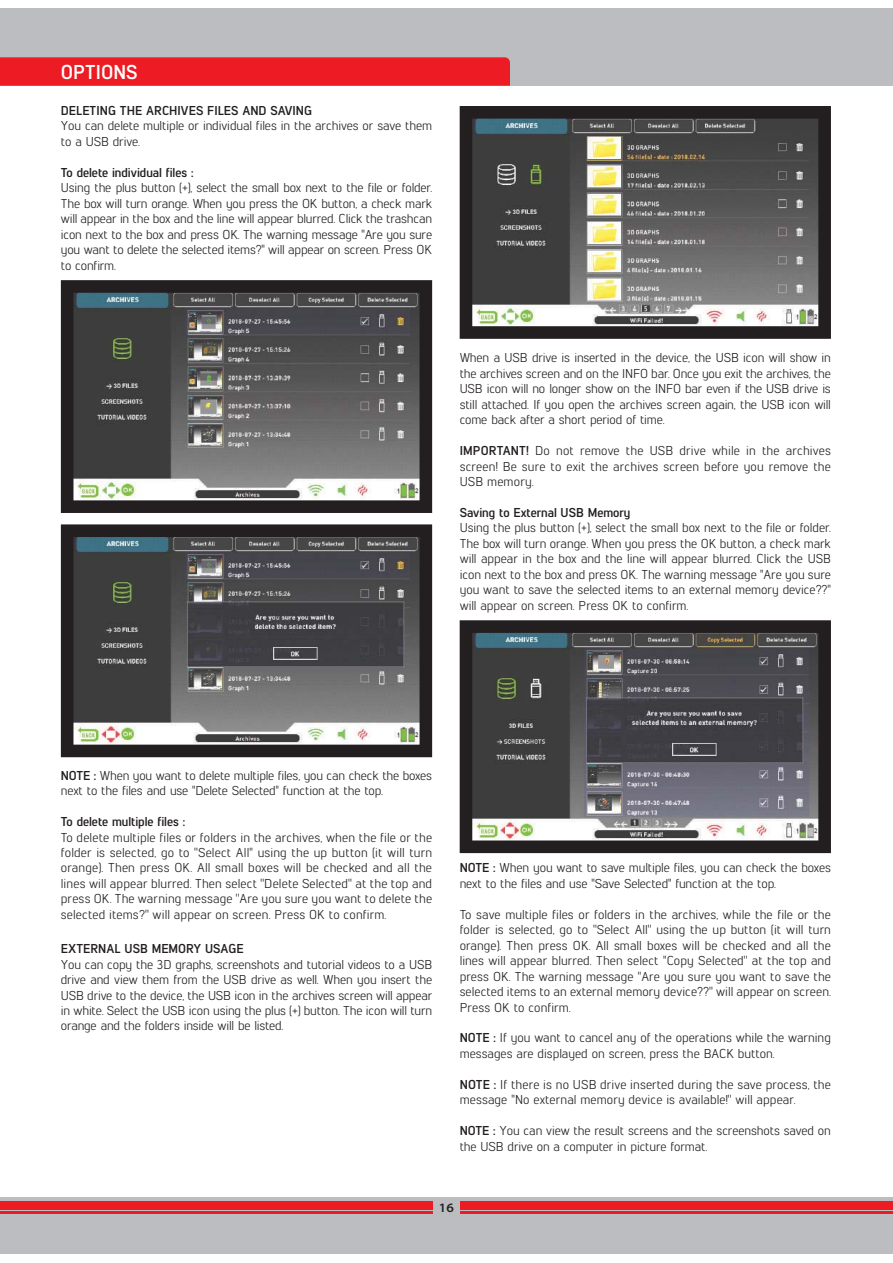
<style>
.page{position:relative;width:893px;height:1263px;background:#fff}
.page>*{position:absolute;margin:0;border:0;box-sizing:border-box;transform-origin:0 0}
.t1{font:700 20.1px "Lintel";color:#fff}
.t2{font:12.9px/15.5px "Lintel";letter-spacing:-.005em;color:#231f20;text-align:justify}
.t3{font:700 12.9px "Lintel";color:#231f20}
.t4{font:600 semi-expanded 12.9px "Myriad Pro";color:#231f20}
.s1{font-weight:700}
</style>
<div class="page">
<div style="left:0;top:9px;width:893px;height:77px;background:#bbbdc0"></div>
<div style="left:0;top:57px;width:510px;height:29px;background:#ed1c24"></div>
<div style="left:0;top:1197px;width:893px;height:57px;background:#bbbdc0"></div>
<div style="left:0;top:1205px;width:432px;height:5px;background:#ed1c24"></div>
<hr style="left:0;top:1201px;width:432px;height:2px;background:#ed1c24">
<hr style="left:0;top:1212px;width:432px;height:2px;background:#ed1c24">
<div style="left:460px;top:1205px;width:433px;height:5px;background:#ed1c24"></div>
<hr style="left:460px;top:1201px;width:433px;height:2px;background:#ed1c24">
<hr style="left:460px;top:1212px;width:433px;height:2px;background:#ed1c24">
<svg style="left:61px;top:280px;width:371px;height:233px;background:#5d5d5d"></svg>
<svg style="left:61px;top:524px;width:371px;height:233px;background:#585859"></svg>
<svg style="left:460px;top:106px;width:371px;height:233px;background:#62625e"></svg>
<svg style="left:460px;top:620px;width:371px;height:233px;background:#58585b"></svg>
<h1 class="t1" style="left:61px;top:64px;width:78px">OPTIONS</h1>
<p class="t3" style="left:61px;top:106px;width:253px">DELETING THE ARCHIVES FILES AND SAVING</p>
<p class="t2" style="left:61px;top:119px;width:373px">You can delete multiple or individual files in the archives or save them to a USB drive.</p>
<p class="t3" style="left:61px;top:168px;width:134px">To delete individual files :</p>
<p class="t2" style="left:61px;top:181px;width:373px">Using the plus button (+), select the small box next to the file or folder.<br>The box will turn orange. When you press the OK button, a check mark will appear in the box and the line will appear blurred. Click the trashcan icon next to the box and press OK. The warning message ''Are you sure you want to delete the selected items?'' will appear on screen. Press OK to confirm.</p>
<p class="t2" style="left:460px;top:351px;width:373px">When a USB drive is inserted in the device, the USB icon will show in the archives screen and on the INFO bar. Once you exit the archives, the USB icon will no longer show on the INFO bar even if the USB drive is still attached. If you open the archives screen again, the USB icon will come back after a short period of time.</p>
<p class="t2" style="left:460px;top:444px;width:373px"><span class="s1">IMPORTANT!</span> Do not remove the USB drive while in the archives screen! Be sure to exit the archives screen before you remove the USB memory.</p>
<p class="t3" style="left:460px;top:508px;width:172px">Saving to External USB Memory</p>
<p class="t2" style="left:460px;top:521px;width:373px">Using the plus button (+), select the small box next to the file or folder.<br>The box will turn orange. When you press the OK button, a check mark will appear in the box and the line will appear blurred. Click the USB icon next to the box and press OK. The warning message ''Are you sure you want to save the selected items to an external memory device??'' will appear on screen. Press OK to confirm.</p>
<p class="t2" style="left:61px;top:768px;width:373px"><span class="s1">NOTE :</span> When you want to delete multiple files, you can check the boxes next to the files and use ''Delete Selected'' function at the top.</p>
<p class="t3" style="left:61px;top:817px;width:126px">To delete multiple files :</p>
<p class="t2" style="left:61px;top:830px;width:373px">To delete multiple files or folders in the archives, when the file or the folder is selected, go to ''Select All'' using the up button (it will turn orange). Then press OK. All small boxes will be checked and all the lines will appear blurred. Then select ''Delete Selected'' at the top and press OK. The warning message ''Are you sure you want to delete the selected items?'' will appear on screen. Press OK to confirm.</p>
<p class="t3" style="left:61px;top:944px;width:184px">EXTERNAL USB MEMORY USAGE</p>
<p class="t2" style="left:61px;top:957px;width:373px">You can copy the 3D graphs, screenshots and tutorial videos to a USB drive and view them from the USB drive as well. When you insert the USB drive to the device, the USB icon in the archives screen will appear in white. Select the USB icon using the plus (+) button. The icon will turn orange and the folders inside will be listed.</p>
<p class="t2" style="left:460px;top:861px;width:373px"><span class="s1">NOTE :</span> When you want to save multiple files, you can check the boxes next to the files and use ''Save Selected'' function at the top.</p>
<p class="t2" style="left:460px;top:908px;width:373px">To save multiple files or folders in the archives, while the file or the folder is selected, go to ''Select All'' using the up button (it will turn orange). Then press OK. All small boxes will be checked and all the lines will appear blurred. Then select ''Copy Selected'' at the top and press OK. The warning message ''Are you sure you want to save the selected items to an external memory device??'' will appear on screen.<br>Press OK to confirm.</p>
<p class="t2" style="left:460px;top:1031px;width:373px"><span class="s1">NOTE :</span> If you want to cancel any of the operations while the warning messages are displayed on screen, press the BACK button.</p>
<p class="t2" style="left:460px;top:1078px;width:373px"><span class="s1">NOTE :</span> If there is no USB drive inserted during the save process, the message ''No external memory device is available!'' will appear.</p>
<p class="t2" style="left:460px;top:1124px;width:373px"><span class="s1">NOTE :</span> You can view the result screens and the screenshots saved on the USB drive on a computer in picture format.</p>
<p class="t4" style="left:439px;top:1200px;width:16px">16</p>
</div>
